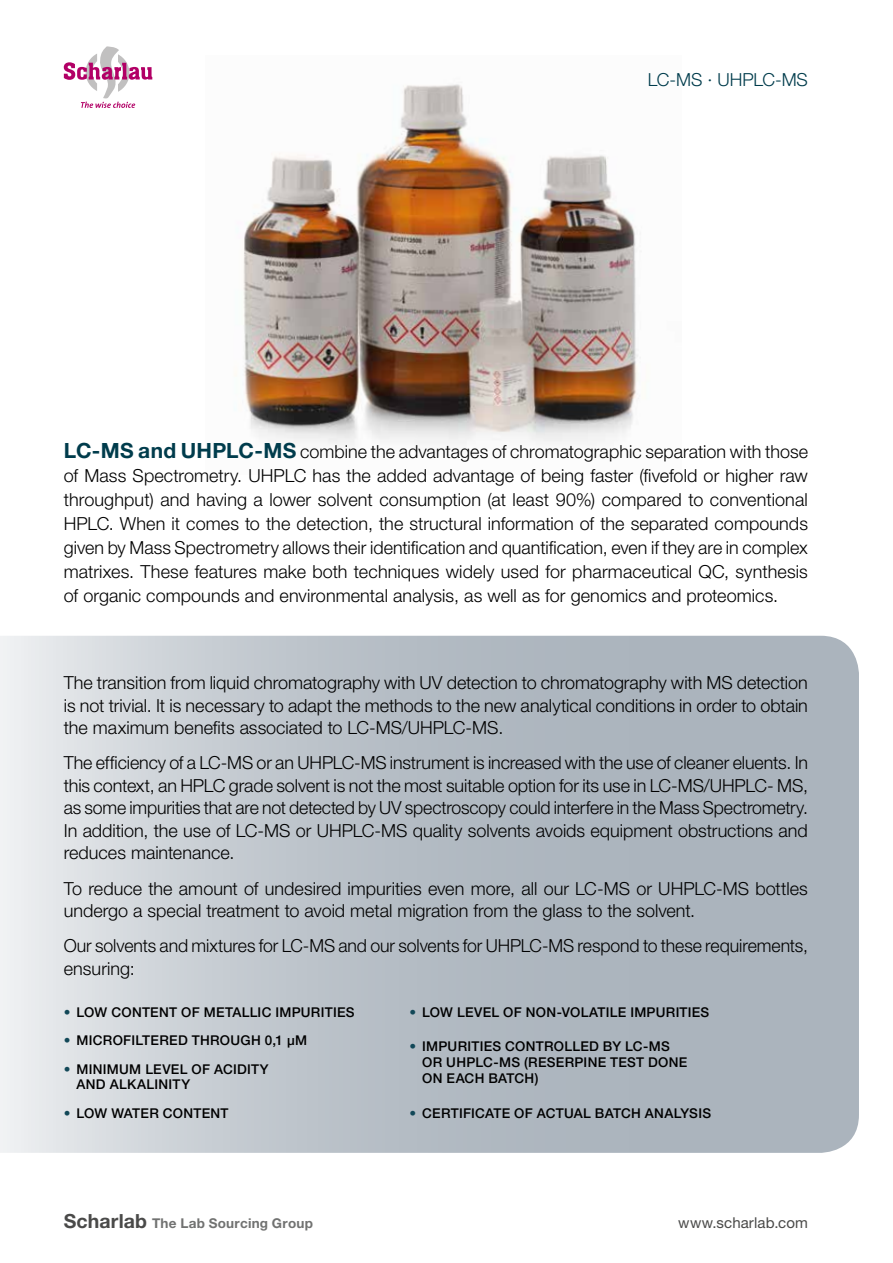
<style>
.page{position:relative;width:893px;height:1263px;background:#fff}
.page>*{position:absolute;margin:0;border:0;box-sizing:border-box;transform-origin:0 0}
.t1{font:300 18px/22.5px "Helvetica Neue LT Std";color:#000;text-align:justify}
.t2{font:300 18px "Helvetica Neue LT Std";letter-spacing:-.005em;color:#003c4c}
.t3{font:15px "Helvetica Neue LT Std";letter-spacing:.01em;color:#4a4a49}
.t4{font:500 13.5px/15.8px "Helvetica Neue LT Std";letter-spacing:.02em;color:#000}
.t5{font:700 13.5px "Helvetica Neue LT Std";letter-spacing:.02em;color:#717271}
.s1{font-weight:700;font-size:21px;color:#003c4c}
.s2{font-weight:900;color:#124858}
.s3{font-size:19.5px;color:#4a4a49}
</style>
<div class="page">
<svg style="left:64px;top:46px;width:88px;height:62px"></svg>
<img style="left:235px;top:84px;width:404px;height:362px">
<svg style="left:0;top:636px;width:859px;height:517px;background:#bbc3ca"></svg>
<p class="t2" style="left:648px;top:69px;width:162px">LC-MS · UHPLC-MS</p>
<p class="t1" style="left:64px;top:439px;width:746px;line-height:24px"><span class="s1">LC-MS and UHPLC-MS</span> combine the advantages of chromatographic separation with those of Mass Spectrometry. UHPLC has the added advantage of being faster (fivefold or higher raw throughput) and having a lower solvent consumption (at least 90%) compared to conventional HPLC. When it comes to the detection, the structural information of the separated compounds given by Mass Spectrometry allows their identification and quantification, even if they are in complex matrixes. These features make both techniques widely used for pharmaceutical QC, synthesis of organic compounds and environmental analysis, as well as for genomics and proteomics.</p>
<p class="t1" style="left:64px;top:671px;width:746px">The transition from liquid chromatography with UV detection to chromatography with MS detection is not trivial. It is necessary to adapt the methods to the new analytical conditions in order to obtain the maximum benefits associated to LC-MS/UHPLC-MS.</p>
<p class="t1" style="left:64px;top:751px;width:746px">The efficiency of a LC-MS or an UHPLC-MS instrument is increased with the use of cleaner eluents. In this context, an HPLC grade solvent is not the most suitable option for its use in LC-MS/UHPLC- MS, as some impurities that are not detected by UV spectroscopy could interfere in the Mass Spectrometry.<br>In addition, the use of LC-MS or UHPLC-MS quality solvents avoids equipment obstructions and reduces maintenance.</p>
<p class="t1" style="left:64px;top:876px;width:746px">To reduce the amount of undesired impurities even more, all our LC-MS or UHPLC-MS bottles undergo a special treatment to avoid metal migration from the glass to the solvent.</p>
<p class="t1" style="left:64px;top:934px;width:746px">Our solvents and mixtures for LC-MS and our solvents for UHPLC-MS respond to these requirements, ensuring:</p>
<p class="t4" style="left:64px;top:1004px;width:292px"><span class="s2">•</span> LOW CONTENT OF METALLIC IMPURITIES</p>
<p class="t4" style="left:64px;top:1032px;width:245px"><span class="s2">•</span> MICROFILTERED THROUGH 0,1 μM</p>
<p class="t4" style="left:77px;top:1061px;width:194px;text-indent:-13px"><span class="s2">•</span> MINIMUM LEVEL OF ACIDITY<br>AND ALKALINITY</p>
<p class="t4" style="left:64px;top:1105px;width:166px"><span class="s2">•</span> LOW WATER CONTENT</p>
<p class="t4" style="left:409px;top:1004px;width:301px"><span class="s2">•</span> LOW LEVEL OF NON-VOLATILE IMPURITIES</p>
<p class="t4" style="left:422px;top:1039px;width:267px;text-indent:-13px"><span class="s2">•</span> IMPURITIES CONTROLLED BY LC-MS<br>OR UHPLC-MS (RESERPINE TEST DONE<br>ON EACH BATCH)</p>
<p class="t4" style="left:409px;top:1105px;width:303px"><span class="s2">•</span> CERTIFICATE OF ACTUAL BATCH ANALYSIS</p>
<p class="t5" style="left:64px;top:1214px;width:251px"><span class="s3">Scharlab</span> The Lab Sourcing Group</p>
<p class="t3" style="left:678px;top:1213px;width:131px">www.scharlab.com</p>
</div>
